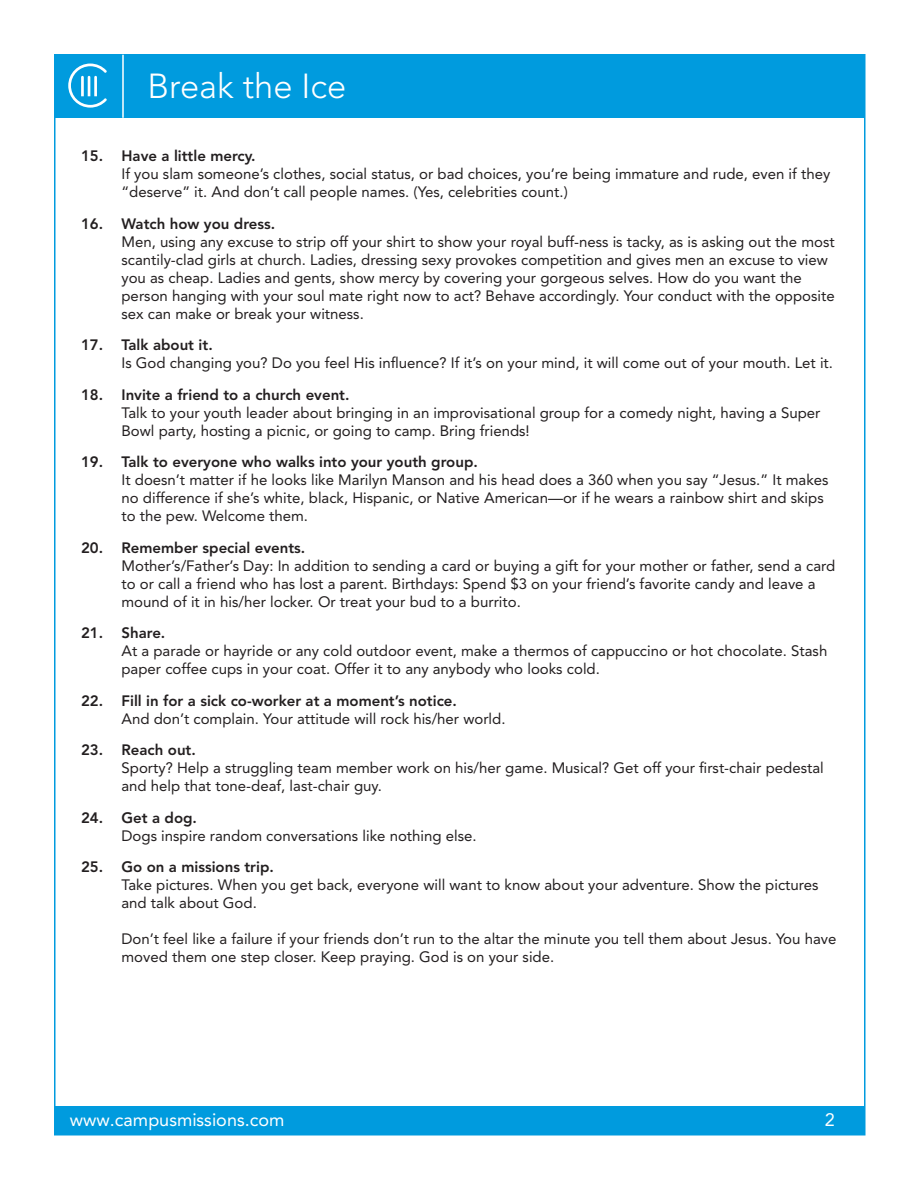
<style>
.page{position:relative;width:918px;height:1188px;background:#fff}
.page>*{position:absolute;margin:0;border:0;box-sizing:border-box;transform-origin:0 0}
.t1{font:300 34.5px "Avenir";color:#fff}
.t2{font:18px "Avenir";color:#fff}
.t3{font:15px/18px "Avenir";color:#231f20}
.t4{font:800 15px "Avenir";color:#231f20}
</style>
<div class="page">
<div style="left:55px;top:55px;width:810px;height:63px;background:#009bde"></div>
<div style="left:55px;top:1107px;width:810px;height:28px;background:#009bde"></div>
<svg style="left:68px;top:64px;width:39px;height:44px"></svg>
<hr style="left:122px;top:55px;width:2px;height:63px;background:#fff">
<h1 class="t1" style="left:148px;top:66px;width:200px">Break the Ice</h1>
<p class="t4" style="left:81px;top:147px;width:176px">15. Have a little mercy.</p>
<p class="t3" style="left:122px;top:165px;width:710px">If you slam someone’s clothes, social status, or bad choices, you’re being immature and rude, even if they “deserve” it. And don’t call people names. (Yes, celebrities count.)</p>
<p class="t4" style="left:81px;top:215px;width:196px">16. Watch how you dress.</p>
<p class="t3" style="left:122px;top:233px;width:715px">Men, using any excuse to strip off your shirt to show your royal buff-ness is tacky, as is asking out the most scantily-clad girls at church. Ladies, dressing sexy provokes competition and gives men an excuse to view you as cheap. Ladies and gents, show mercy by covering your gorgeous selves. How do you want the person hanging with your soul mate right now to act? Behave accordingly. Your conduct with the opposite sex can make or break your witness.</p>
<p class="t4" style="left:81px;top:336px;width:133px">17. Talk about it.</p>
<p class="t3" style="left:122px;top:354px;width:713px">Is God changing you? Do you feel His influence? If it’s on your mind, it will come out of your mouth. Let it.</p>
<p class="t4" style="left:81px;top:386px;width:270px">18. Invite a friend to a church event.</p>
<p class="t3" style="left:122px;top:404px;width:701px">Talk to your youth leader about bringing in an improvisational group for a comedy night, having a Super<br>Bowl party, hosting a picnic, or going to camp. Bring friends!</p>
<p class="t4" style="left:81px;top:453px;width:398px">19. Talk to everyone who walks into your youth group.</p>
<p class="t3" style="left:122px;top:471px;width:709px">It doesn’t matter if he looks like Marilyn Manson and his head does a 360 when you say “Jesus.” It makes no difference if she’s white, black, Hispanic, or Native American—or if he wears a rainbow shirt and skips to the pew. Welcome them.</p>
<p class="t4" style="left:81px;top:539px;width:226px">20. Remember special events.</p>
<p class="t3" style="left:122px;top:557px;width:715px">Mother’s/Father’s Day: In addition to sending a card or buying a gift for your mother or father, send a card to or call a friend who has lost a parent. Birthdays: Spend $3 on your friend’s favorite candy and leave a mound of it in his/her locker. Or treat your bud to a burrito.</p>
<p class="t4" style="left:81px;top:624px;width:86px">21. Share.</p>
<p class="t3" style="left:122px;top:642px;width:707px">At a parade or hayride or any cold outdoor event, make a thermos of cappuccino or hot chocolate. Stash paper coffee cups in your coat. Offer it to any anybody who looks cold.</p>
<p class="t4" style="left:81px;top:692px;width:377px">22. Fill in for a sick co-worker at a moment’s notice.</p>
<p class="t3" style="left:122px;top:710px;width:386px">And don’t complain. Your attitude will rock his/her world.</p>
<p class="t4" style="left:81px;top:741px;width:116px">23. Reach out.</p>
<p class="t3" style="left:122px;top:759px;width:704px">Sporty? Help a struggling team member work on his/her game. Musical? Get off your first-chair pedestal and help that tone-deaf, last-chair guy.</p>
<p class="t4" style="left:81px;top:809px;width:118px">24. Get a dog.</p>
<p class="t3" style="left:122px;top:827px;width:357px">Dogs inspire random conversations like nothing else.</p>
<p class="t4" style="left:81px;top:858px;width:194px">25. Go on a missions trip.</p>
<p class="t3" style="left:122px;top:876px;width:699px">Take pictures. When you get back, everyone will want to know about your adventure. Show the pictures and talk about God.</p>
<p class="t3" style="left:122px;top:930px;width:716px">Don’t feel like a failure if your friends don’t run to the altar the minute you tell them about Jesus. You have moved them one step closer. Keep praying. God is on your side.</p>
<p class="t2" style="left:70px;top:1110px;width:216px">www.campusmissions.com</p>
<p class="t2" style="left:825px;top:1110px;width:12px">2</p>
</div>
